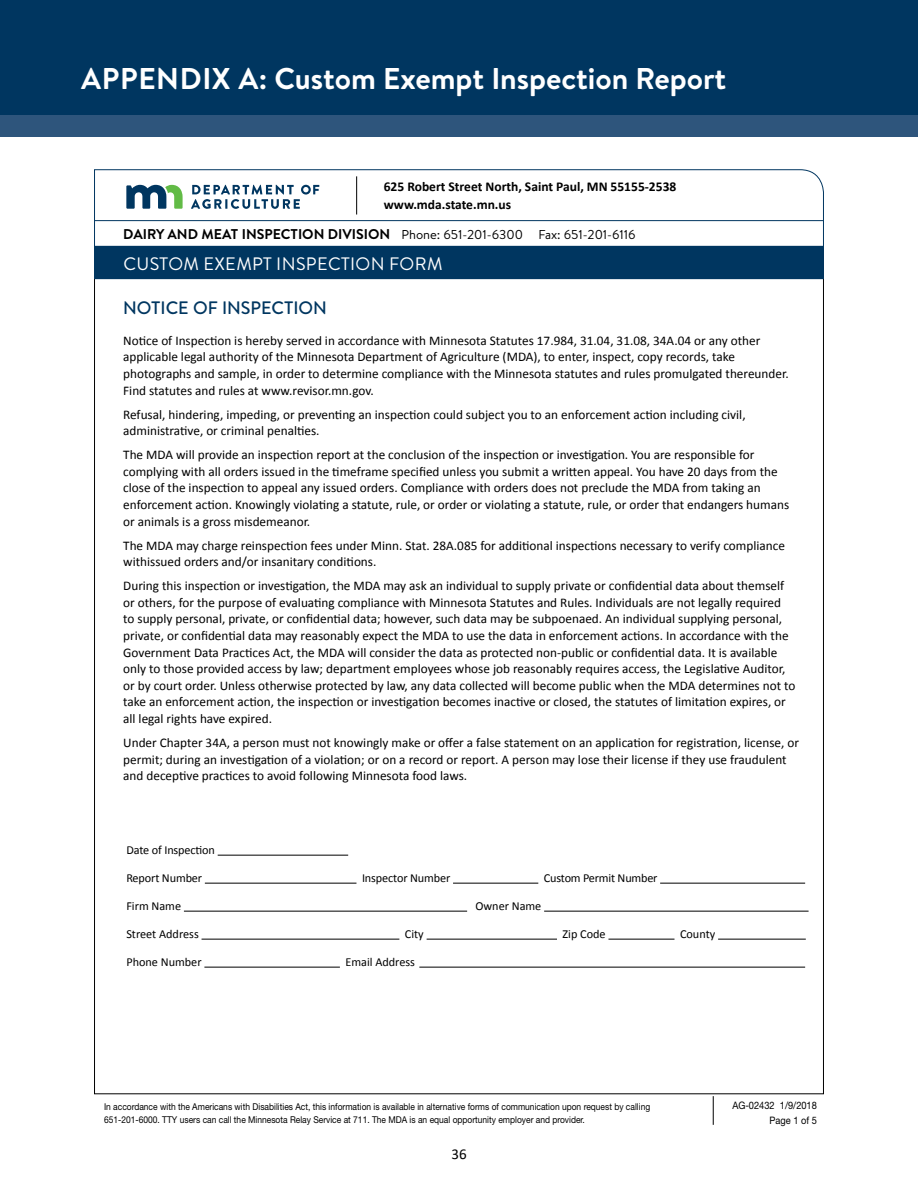
<style>
.page{position:relative;width:918px;height:1188px;background:#fff}
.page>*{position:absolute;margin:0;border:0;box-sizing:border-box;transform-origin:0 0}
.t1{font:700 30px "Brandon Text";color:#fff}
.t2{font:18px "Brandon Grotesque";letter-spacing:.02em;color:#fff}
.t3{font:500 18px "Brandon Text";color:#003660}
.t4{font:15px "Calibri";color:#000}
.t5{font:700 13.5px/17.7px "Calibri";color:#000}
.t6{font:13.2px/16.6px "Calibri";color:#000}
.t7{font:12.9px "Brandon Text";color:#000}
.t8{font:12.15px "Calibri";letter-spacing:-.01em;color:#000}
.t9{font:10.35px/14.1px "Helvetica Neue";color:#000;text-align:right;scale:.9 1}
.t10{font:9.45px/12.9px "Helvetica Neue";color:#000;scale:.9 1}
.s1{font-weight:700;font-size:14.1px}
</style>
<div class="page">
<div style="left:0;top:0;width:918px;height:136px;background:#003660"></div>
<div style="left:0;top:115px;width:918px;height:21px;background:#2e557c"></div>
<svg style="left:713px;top:1096px;width:1px;height:29px"></svg>
<svg style="left:94px;top:169px;width:730px;height:77px"></svg>
<hr style="left:95px;top:220px;width:728px;height:1px;background:#003660">
<div style="left:95px;top:246px;width:728px;height:33px;background:#003660"></div>
<svg style="left:126px;top:185px;width:57px;height:24px"></svg>
<svg style="left:191px;top:185px;width:128px;height:24px"></svg>
<hr style="left:356px;top:176px;width:1px;height:39px;background:#000">
<hr style="left:218px;top:855px;width:130px;height:1px;background:#000">
<hr style="left:205px;top:883px;width:151px;height:1px;background:#000">
<hr style="left:453px;top:883px;width:85px;height:1px;background:#000">
<hr style="left:660px;top:883px;width:145px;height:1px;background:#000">
<hr style="left:184px;top:911px;width:283px;height:1px;background:#000">
<hr style="left:544px;top:911px;width:265px;height:1px;background:#000">
<hr style="left:202px;top:939px;width:197px;height:1px;background:#000">
<hr style="left:427px;top:939px;width:130px;height:1px;background:#000">
<hr style="left:608px;top:939px;width:67px;height:1px;background:#000">
<hr style="left:718px;top:939px;width:88px;height:1px;background:#000">
<hr style="left:204px;top:967px;width:136px;height:1px;background:#000">
<hr style="left:419px;top:967px;width:386px;height:1px;background:#000">
<h1 class="t1" style="left:81px;top:58px;width:647px">APPENDIX A: Custom Exempt Inspection Report</h1>
<p class="t5" style="left:384px;top:178px;width:294px">625 Robert Street North, Saint Paul, MN 55155-2538 www.mda.state.mn.us</p>
<p class="t7" style="left:123px;top:226px;width:514px"><span class="s1">DAIRY AND MEAT INSPECTION DIVISION</span> Phone: 651-201-6300 Fax: 651-201-6116</p>
<h2 class="t2" style="left:123px;top:252px;width:321px">CUSTOM EXEMPT INSPECTION FORM</h2>
<h2 class="t3" style="left:123px;top:295px;width:205px">NOTICE OF INSPECTION</h2>
<p class="t6" style="left:123px;top:332px;width:667px">Notice of Inspection is hereby served in accordance with Minnesota Statutes 17.984, 31.04, 31.08, 34A.04 or any other applicable legal authority of the Minnesota Department of Agriculture (MDA), to enter, inspect, copy records, take photographs and sample, in order to determine compliance with the Minnesota statutes and rules promulgated thereunder.<br>Find statutes and rules at www.revisor.mn.gov.</p>
<p class="t6" style="left:123px;top:406px;width:624px">Refusal, hindering, impeding, or preventing an inspection could subject you to an enforcement action including civil, administrative, or criminal penalties.</p>
<p class="t6" style="left:123px;top:447px;width:668px">The MDA will provide an inspection report at the conclusion of the inspection or investigation. You are responsible for complying with all orders issued in the timeframe specified unless you submit a written appeal. You have 20 days from the close of the inspection to appeal any issued orders. Compliance with orders does not preclude the MDA from taking an enforcement action. Knowingly violating a statute, rule, or order or violating a statute, rule, or order that endangers humans or animals is a gross misdemeanor.</p>
<p class="t6" style="left:123px;top:537px;width:663px">The MDA may charge reinspection fees under Minn. Stat. 28A.085 for additional inspections necessary to verify compliance withissued orders and/or insanitary conditions.</p>
<p class="t6" style="left:123px;top:578px;width:674px">During this inspection or investigation, the MDA may ask an individual to supply private or confidential data about themself or others, for the purpose of evaluating compliance with Minnesota Statutes and Rules. Individuals are not legally required to supply personal, private, or confidential data; however, such data may be subpoenaed. An individual supplying personal, private, or confidential data may reasonably expect the MDA to use the data in enforcement actions. In accordance with the Government Data Practices Act, the MDA will consider the data as protected non-public or confidential data. It is available only to those provided access by law; department employees whose job reasonably requires access, the Legislative Auditor, or by court order. Unless otherwise protected by law, any data collected will become public when the MDA determines not to take an enforcement action, the inspection or investigation becomes inactive or closed, the statutes of limitation expires, or all legal rights have expired.</p>
<p class="t6" style="left:123px;top:734px;width:677px">Under Chapter 34A, a person must not knowingly make or offer a false statement on an application for registration, license, or permit; during an investigation of a violation; or on a record or report. A person may lose their license if they use fraudulent and deceptive practices to avoid following Minnesota food laws.</p>
<p class="t8" style="left:126px;top:842px;width:90px">Date of Inspection</p>
<p class="t8" style="left:126px;top:870px;width:77px">Report Number</p>
<p class="t8" style="left:362px;top:870px;width:90px">Inspector Number</p>
<p class="t8" style="left:544px;top:870px;width:115px">Custom Permit Number</p>
<p class="t8" style="left:126px;top:898px;width:56px">Firm Name</p>
<p class="t8" style="left:475px;top:898px;width:67px">Owner Name</p>
<p class="t8" style="left:126px;top:926px;width:74px">Street Address</p>
<p class="t8" style="left:405px;top:926px;width:20px">City</p>
<p class="t8" style="left:563px;top:926px;width:45px">Zip Code</p>
<p class="t8" style="left:680px;top:926px;width:37px">County</p>
<p class="t8" style="left:126px;top:954px;width:77px">Phone Number</p>
<p class="t8" style="left:345px;top:954px;width:71px">Email Address</p>
<p class="t10" style="left:104px;top:1101px;width:608px">In accordance with the Americans with Disabilities Act, this information is available in alternative forms of communication upon request by calling<br>651-201-6000. TTY users can call the Minnesota Relay Service at 711. The MDA is an equal opportunity employer and provider.</p>
<p class="t9" style="left:732px;top:1099px;width:96px">AG-02432 1/9/2018<br>Page 1 of 5</p>
<p class="t4" style="left:451px;top:1143px;width:17px">36</p>
</div>
